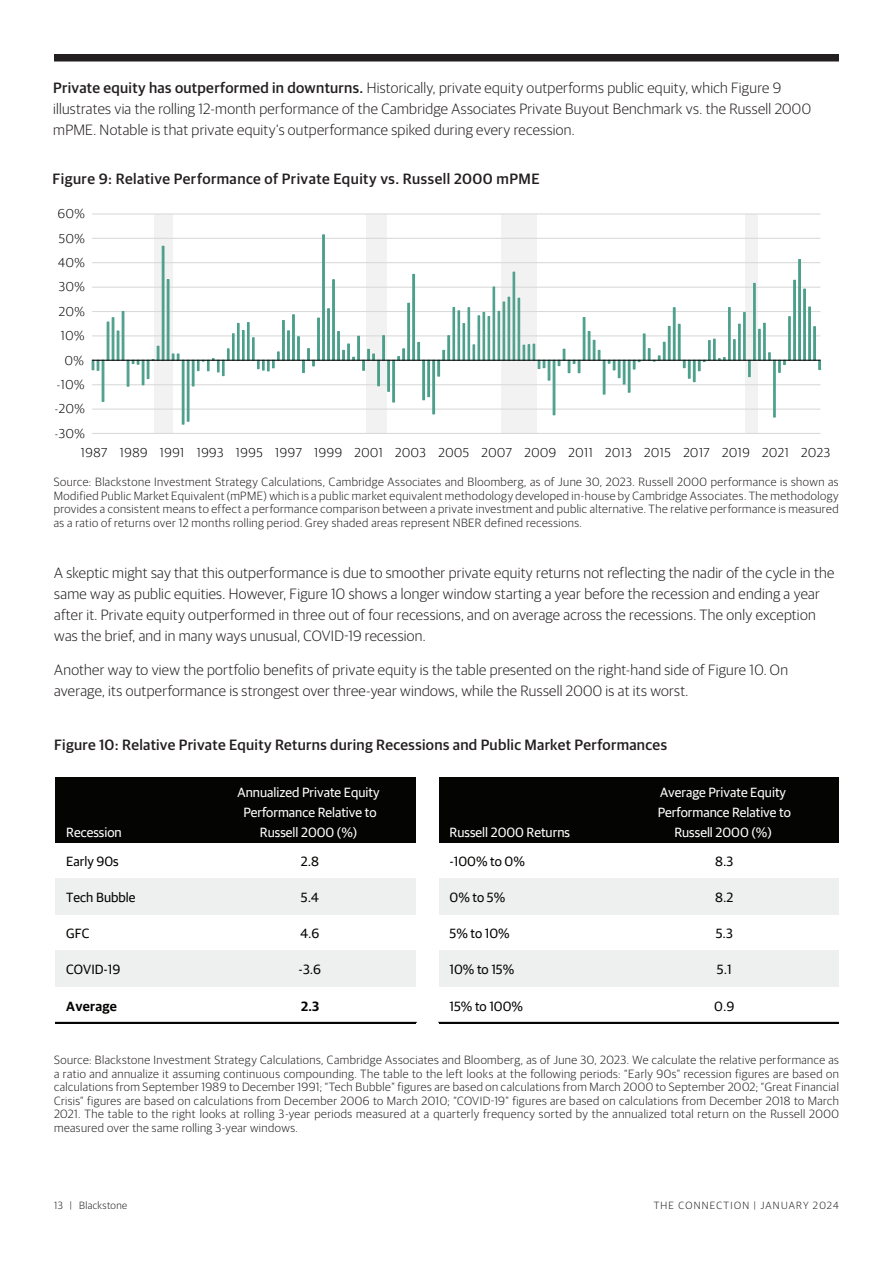
<style>
.page{position:relative;width:893px;height:1263px;background:#fff}
.page>*{position:absolute;margin:0;border:0;box-sizing:border-box;transform-origin:0 0}
.t1{font:300 15px/21px "Guardian Sans";letter-spacing:.015em;color:#231f20}
.t2{font:500 15px "Guardian Sans";letter-spacing:.025em;color:#231f20}
.t3{font:13.5px/19.8px "Guardian Sans TT";color:#fff;text-align:center}
.t4{font:13.5px "Guardian Sans TT";color:#040503}
.t5{font:600 13.5px "Guardian Sans TT";letter-spacing:.015em;color:#040503}
.t6{font:600 13.5px "Guardian Sans";color:#040503}
.t7{font:300 12.9px "Guardian Sans TT";letter-spacing:.05em;color:#000}
.t8{font:300 12px/13.5px "Guardian Sans";letter-spacing:.035em;color:#231f20;text-align:justify}
.t9{font:300 10.5px "Guardian Sans";letter-spacing:.105em;color:#231f20}
.t10{font:300 10.5px "Guardian Sans";letter-spacing:.035em;color:#231f20}
.s1{font-weight:500}
.s2{font-size:11.55px}
</style>
<div class="page">
<div style="left:54px;top:54px;width:785px;height:8px;background:#231f20"></div>
<div style="left:154px;top:214px;width:18px;height:218px;background:#f2f2f2"></div>
<div style="left:366px;top:214px;width:21px;height:219px;background:#f2f2f2"></div>
<div style="left:746px;top:214px;width:12px;height:218px;background:#f2f2f2"></div>
<div style="left:502px;top:214px;width:35px;height:219px;background:#f2f2f2"></div>
<hr style="left:92px;top:213px;width:728px;height:1px;background:#d9d9d9">
<hr style="left:92px;top:433px;width:728px;height:1px;background:#d9d9d9">
<svg style="left:91px;top:234px;width:730px;height:191px"></svg>
<hr style="left:92px;top:360px;width:728px;height:1px;background:#000">
<div style="left:56px;top:777px;width:360px;height:65px;background:#040503"></div>
<div style="left:439px;top:777px;width:399px;height:65px;background:#040503"></div>
<div style="left:56px;top:878px;width:360px;height:37px;background:#eef0f0"></div>
<div style="left:439px;top:878px;width:399px;height:37px;background:#eef0f0"></div>
<div style="left:56px;top:951px;width:360px;height:36px;background:#eef0f0"></div>
<div style="left:439px;top:951px;width:399px;height:36px;background:#eef0f0"></div>
<hr style="left:56px;top:1022px;width:360px;height:2px;background:#040503">
<hr style="left:439px;top:1022px;width:399px;height:2px;background:#040503">
<p class="t1" style="left:53px;top:76px;width:759px"><span class="s1">Private equity has outperformed in downturns.</span> Historically, private equity outperforms public equity, which Figure 9 illustrates via the rolling 12-month performance of the Cambridge Associates Private Buyout Benchmark vs. the Russell 2000 mPME. Notable is that private equity’s outperformance spiked during every recession.</p>
<p class="t2" style="left:53px;top:168px;width:489px">Figure 9: Relative Performance of Private Equity vs. Russell 2000 mPME</p>
<p class="t7" style="left:58px;top:205px;width:28px">60%</p>
<p class="t7" style="left:59px;top:229px;width:28px">50%</p>
<p class="t7" style="left:58px;top:254px;width:28px">40%</p>
<p class="t7" style="left:59px;top:278px;width:28px">30%</p>
<p class="t7" style="left:59px;top:302px;width:28px">20%</p>
<p class="t7" style="left:61px;top:327px;width:25px">10%</p>
<p class="t7" style="left:65px;top:351px;width:21px">0%</p>
<p class="t7" style="left:57px;top:375px;width:29px"><span class="s2">-</span>10%</p>
<p class="t7" style="left:55px;top:400px;width:31px"><span class="s2">-</span>20%</p>
<p class="t7" style="left:55px;top:424px;width:31px"><span class="s2">-</span>30%</p>
<p class="t7" style="left:81px;top:444px;width:751px">1987 1989 1991 1993 1995 1997 1999 2001 2003 2005 2007 2009 2011 2013 2015 2017 2019 2021 2023</p>
<p class="t8" style="left:54px;top:475px;width:786px">Source: Blackstone Investment Strategy Calculations, Cambridge Associates and Bloomberg, as of June 30, 2023. Russell 2000 performance is shown as Modified Public Market Equivalent (mPME) which is a public market equivalent methodology developed in-house by Cambridge Associates. The methodology provides a consistent means to effect a performance comparison between a private investment and public alternative. The relative performance is measured as a ratio of returns over 12 months rolling period. Grey shaded areas represent NBER defined recessions.</p>
<p class="t1" style="left:54px;top:561px;width:782px">A skeptic might say that this outperformance is due to smoother private equity returns not reflecting the nadir of the cycle in the same way as public equities. However, Figure 10 shows a longer window starting a year before the recession and ending a year after it. Private equity outperformed in three out of four recessions, and on average across the recessions. The only exception was the brief, and in many ways unusual, COVID-19 recession.</p>
<p class="t1" style="left:54px;top:659px;width:735px">Another way to view the portfolio benefits of private equity is the table presented on the right-hand side of Figure 10. On average, its outperformance is strongest over three-year windows, while the Russell 2000 is at its worst.</p>
<p class="t2" style="left:54px;top:734px;width:614px">Figure 10: Relative Private Equity Returns during Recessions and Public Market Performances</p>
<p class="t3" style="left:66px;top:822px;width:57px">Recession</p>
<p class="t3" style="left:238px;top:781px;width:143px">Annualized Private Equity<br>Performance Relative to<br>Russell 2000 (%)</p>
<p class="t3" style="left:450px;top:822px;width:122px">Russell 2000 Returns</p>
<p class="t3" style="left:658px;top:781px;width:135px">Average Private Equity<br>Performance Relative to<br>Russell 2000 (%)</p>
<p class="t4" style="left:66px;top:852px;width:54px">Early 90s</p>
<p class="t4" style="left:301px;top:852px;width:20px">2.8</p>
<p class="t4" style="left:450px;top:852px;width:77px">-100% to 0%</p>
<p class="t4" style="left:715px;top:852px;width:20px">8.3</p>
<p class="t4" style="left:66px;top:888px;width:71px">Tech Bubble</p>
<p class="t4" style="left:301px;top:888px;width:19px">5.4</p>
<p class="t4" style="left:450px;top:888px;width:57px">0% to 5%</p>
<p class="t4" style="left:715px;top:888px;width:20px">8.2</p>
<p class="t4" style="left:66px;top:924px;width:25px">GFC</p>
<p class="t4" style="left:300px;top:924px;width:21px">4.6</p>
<p class="t4" style="left:450px;top:924px;width:62px">5% to 10%</p>
<p class="t4" style="left:716px;top:924px;width:19px">5.3</p>
<p class="t4" style="left:66px;top:960px;width:56px">COVID-19</p>
<p class="t4" style="left:299px;top:960px;width:24px">-3.6</p>
<p class="t4" style="left:450px;top:960px;width:66px">10% to 15%</p>
<p class="t4" style="left:717px;top:960px;width:16px">5.1</p>
<p class="t5" style="left:66px;top:996px;width:52px">Average</p>
<p class="t6" style="left:301px;top:996px;width:20px">2.3</p>
<p class="t4" style="left:450px;top:996px;width:75px">15% to 100%</p>
<p class="t4" style="left:714px;top:996px;width:22px">0.9</p>
<p class="t8" style="left:54px;top:1052px;width:786px">Source: Blackstone Investment Strategy Calculations, Cambridge Associates and Bloomberg, as of June 30, 2023. We calculate the relative performance as a ratio and annualize it assuming continuous compounding. The table to the left looks at the following periods: “Early 90s” recession figures are based on calculations from September 1989 to December 1991; “Tech Bubble” figures are based on calculations from March 2000 to September 2002; “Great Financial Crisis” figures are based on calculations from December 2006 to March 2010; “COVID-19” figures are based on calculations from December 2018 to March 2021. The table to the right looks at rolling 3-year periods measured at a quarterly frequency sorted by the annualized total return on the Russell 2000 measured over the same rolling 3-year windows.</p>
<p class="t10" style="left:54px;top:1198px;width:75px">13 | Blackstone</p>
<p class="t9" style="left:654px;top:1198px;width:187px">THE CONNECTION | JANUARY 2024</p>
</div>
